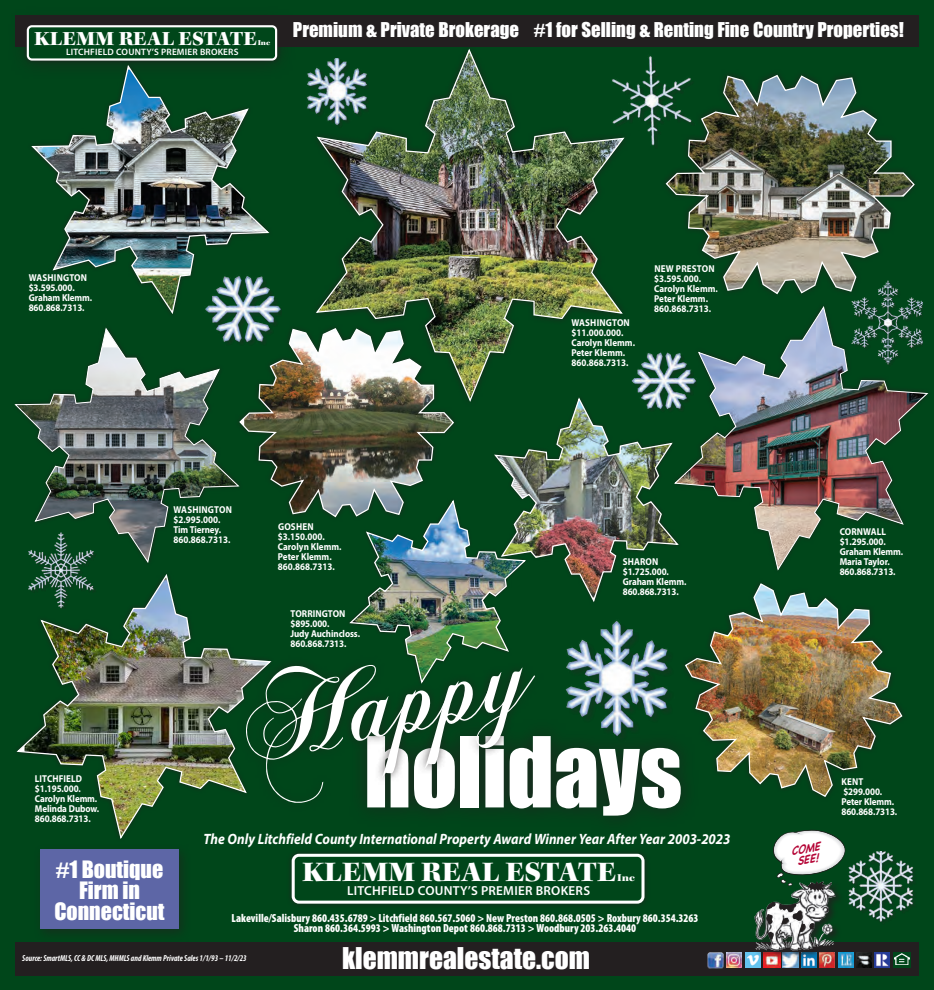
<style>
.page{position:relative;width:934px;height:990px;background:#00461a}
.page>*{position:absolute;margin:0;border:0;box-sizing:border-box;transform-origin:0 0}
.t1{font:117.38px "Chopin Script";color:#fff}
.t2{font:90.25px "Impact";color:#fff}
.t3{font:28px "Kepler Std Black Ext Subh";letter-spacing:-.005em;color:#fff;scale:.95 1}
.t4{font:27.5px "Impact";color:#fff}
.t5{font:22px/20.9px "Impact";color:#fff;text-align:center}
.t6{font:19.88px "Kepler Std Black Ext Subh";letter-spacing:-.005em;color:#fff;scale:.95 1}
.t7{font:18.75px "Impact";color:#fff}
.t8{font:italic 700 15px "Myriad Pro";color:#fff;scale:.9 1}
.t9{font:600 13.12px "Myriad Pro";letter-spacing:.02em;color:#fff}
.t10{font:900 condensed 11.75px/10.6px "Myriad Pro";color:#fff;text-align:center;scale:.96 1}
.t11{font:italic 700 11.75px "Chalkboard";color:#b50536;scale:.89 1}
.t12{font:10.5px "Kepler Std Black Ext Subh";color:#fff}
.t13{font:700 10px/10px "Myriad Pro";letter-spacing:-.01em;color:#fff;scale:.9 1}
.t14{font:700 10px "Myriad Pro";letter-spacing:.02em;color:#fff;scale:.9 1}
.t15{font:700 10px "Myriad Pro";letter-spacing:.01em;color:#fff;scale:.9 1}
.t16{font:600 9.25px "Myriad Pro";letter-spacing:.02em;color:#fff}
.t17{font:italic 700 condensed 8.75px "Myriad Pro";color:#fff;scale:.93 1}
.t18{font:7.38px "Kepler Std Black Ext Subh";color:#fff}
</style>
<div class="page">
<div style="left:15px;top:942px;width:904px;height:34px;background:#231f20"></div>
<img style="left:708px;top:952px;width:15px;height:16px">
<img style="left:726px;top:952px;width:15px;height:16px">
<img style="left:745px;top:952px;width:16px;height:16px">
<img style="left:838px;top:952px;width:15px;height:16px">
<img style="left:856px;top:952px;width:15px;height:16px">
<div style="left:893px;top:952px;width:17px;height:16px;background:#00461a"></div>
<img style="left:894px;top:954px;width:15px;height:11px">
<img style="left:874px;top:952px;width:15px;height:16px">
<img style="left:782px;top:960px;width:16px;height:8px">
<img style="left:801px;top:960px;width:15px;height:8px">
<img style="left:819px;top:960px;width:15px;height:8px">
<img style="left:763px;top:960px;width:17px;height:8px">
<div style="left:286px;top:848px;width:364px;height:62px;background:#231f20;opacity:.75"></div>
<div style="left:293px;top:855px;width:350px;height:47px;background:#00461a;border-radius:6px"></div>
<div style="left:292px;top:854px;width:352px;height:50px;border:3px solid #fff;border-radius:6px"></div>
<div style="left:34px;top:843px;width:157px;height:99px;background:#03421a"></div>
<div style="left:40px;top:850px;width:139px;height:79px;background:#5d66a6"></div>
<div style="left:752px;top:880px;width:92px;height:80px;background:#231f20;opacity:.75"></div>
<img style="left:754px;top:881px;width:80px;height:70px">
<svg style="left:766px;top:902px;width:48px;height:37px;background:#9c9e9d"></svg>
<svg style="left:772px;top:830px;width:74px;height:61px"></svg>
<div style="left:15px;top:15px;width:904px;height:31px;background:#231f20"></div>
<div style="left:8px;top:6px;width:288px;height:74px;background:#231f20;opacity:.75"></div>
<div style="left:23px;top:21px;width:258px;height:44px;background:#231f20;opacity:.75"></div>
<div style="left:28px;top:26px;width:248px;height:34px;background:#00461a;border-radius:4px"></div>
<div style="left:27px;top:25px;width:250px;height:36px;border:2px solid #fff;border-radius:4px"></div>
<div style="left:348px;top:717px;width:351px;height:117px;background:#231f20;opacity:.75"></div>
<div style="left:237px;top:656px;width:306px;height:156px;background:#093b1b"></div>
<img style="left:561px;top:685px;width:117px;height:52px">
<div style="left:310px;top:43px;width:320px;height:365px;background:#231f20;opacity:.75"></div>
<img style="left:314px;top:49px;width:312px;height:350px">
<img style="left:682px;top:306px;width:247px;height:265px">
<div style="left:27px;top:61px;width:246px;height:257px;background:#231f20;opacity:.75"></div>
<img style="left:30px;top:65px;width:241px;height:251px">
<div style="left:12px;top:570px;width:264px;height:273px;background:#00461a"></div>
<img style="left:16px;top:574px;width:256px;height:265px">
<svg style="left:493px;top:397px;width:187px;height:148px"></svg>
<img style="left:348px;top:399px;width:329px;height:286px">
<img style="left:14px;top:328px;width:220px;height:235px">
<div style="left:234px;top:323px;width:225px;height:199px;background:#231f20;opacity:.75"></div>
<img style="left:238px;top:327px;width:217px;height:191px">
<div style="left:680px;top:578px;width:227px;height:224px;background:#00461a"></div>
<img style="left:684px;top:583px;width:219px;height:214px">
<img style="left:665px;top:74px;width:250px;height:221px">
<img style="left:605px;top:53px;width:91px;height:96px">
<img style="left:202px;top:274px;width:80px;height:81px">
<img style="left:629px;top:350px;width:68px;height:69px">
<img style="left:832px;top:281px;width:91px;height:86px">
<img style="left:306px;top:58px;width:62px;height:76px">
<img style="left:29px;top:533px;width:68px;height:76px">
<img style="left:848px;top:851px;width:66px;height:71px">
<p class="t6" style="left:34px;top:27px;width:236px">KLEMM REAL ESTATE</p>
<p class="t7" style="left:293px;top:15px;width:612px">Premium &amp; Private Brokerage #1 for Selling &amp; Renting Fine Country Properties!</p>
<p class="t18" style="left:258px;top:38px;width:14px">Inc</p>
<p class="t16" style="left:66px;top:46px;width:174px">LITCHFIELD COUNTY’S PREMIER BROKERS</p>
<p class="t14" style="left:29px;top:271px;width:66px">WASHINGTON</p>
<p class="t13" style="left:29px;top:282px;width:53px">$3.595.000.</p>
<p class="t13" style="left:29px;top:292px;width:72px">Graham Klemm.<br>860.868.7313.</p>
<p class="t14" style="left:571px;top:316px;width:66px">WASHINGTON</p>
<p class="t13" style="left:571px;top:327px;width:59px">$11.000.000.</p>
<p class="t13" style="left:571px;top:337px;width:72px">Carolyn Klemm.</p>
<p class="t13" style="left:571px;top:347px;width:61px">Peter Klemm.</p>
<p class="t13" style="left:571px;top:357px;width:65px">860.868.7313.</p>
<p class="t14" style="left:654px;top:262px;width:68px">NEW PRESTON</p>
<p class="t13" style="left:654px;top:273px;width:54px">$3.595.000.</p>
<p class="t13" style="left:654px;top:283px;width:72px">Carolyn Klemm.</p>
<p class="t13" style="left:654px;top:293px;width:61px">Peter Klemm.</p>
<p class="t13" style="left:654px;top:303px;width:65px">860.868.7313.</p>
<p class="t15" style="left:35px;top:772px;width:54px">LITCHFIELD</p>
<p class="t13" style="left:35px;top:783px;width:53px">$1.195.000.</p>
<p class="t13" style="left:35px;top:793px;width:71px">Carolyn Klemm.</p>
<p class="t13" style="left:35px;top:803px;width:73px">Melinda Dubow.</p>
<p class="t13" style="left:35px;top:813px;width:64px">860.868.7313.</p>
<p class="t5" style="left:56px;top:859px;width:109px">#1 Boutique<br>Firm in</p>
<p class="t5" style="left:54px;top:900px;width:112px">Connecticut</p>
<p class="t14" style="left:174px;top:503px;width:66px">WASHINGTON</p>
<p class="t13" style="left:173px;top:515px;width:54px">$2.995.000.</p>
<p class="t13" style="left:173px;top:525px;width:54px">Tim Tierney.</p>
<p class="t13" style="left:173px;top:535px;width:65px">860.868.7313.</p>
<p class="t13" style="left:278px;top:521px;width:41px">GOSHEN</p>
<p class="t13" style="left:278px;top:531px;width:54px">$3.150.000.</p>
<p class="t13" style="left:278px;top:541px;width:72px">Carolyn Klemm.</p>
<p class="t13" style="left:278px;top:551px;width:61px">Peter Klemm.</p>
<p class="t13" style="left:278px;top:561px;width:65px">860.868.7313.</p>
<p class="t15" style="left:291px;top:607px;width:62px">TORRINGTON</p>
<p class="t13" style="left:290px;top:618px;width:45px">$895.000.</p>
<p class="t13" style="left:290px;top:628px;width:79px">Judy Auchincloss.</p>
<p class="t13" style="left:290px;top:638px;width:64px">860.868.7313.</p>
<p class="t13" style="left:623px;top:556px;width:41px">SHARON</p>
<p class="t13" style="left:623px;top:566px;width:53px">$1.725.000.</p>
<p class="t13" style="left:623px;top:576px;width:72px">Graham Klemm.</p>
<p class="t13" style="left:623px;top:586px;width:64px">860.868.7313.</p>
<p class="t1" style="left:229px;top:656px;width:294px;rotate:-12deg">Happy</p>
<p class="t2" style="left:364px;top:702px;width:320px">holidays</p>
<p class="t8" style="left:203px;top:829px;width:587px">The Only Litchfield County International Property Award Winner Year After Year 2003-2023</p>
<p class="t3" style="left:302px;top:855px;width:332px">KLEMM REAL ESTATE</p>
<p class="t12" style="left:617px;top:871px;width:19px">Inc</p>
<p class="t9" style="left:347px;top:882px;width:245px">LITCHFIELD COUNTY’S PREMIER BROKERS</p>
<p class="t10" style="left:232px;top:912px;width:488px">Lakeville/Salisbury 860.435.6789 &gt; Litchfield 860.567.5060 &gt; New Preston 860.868.0505 &gt; Roxbury 860.354.3263<br>Sharon 860.364.5993 &gt; Washington Depot 860.868.7313 &gt; Woodbury 203.263.4040</p>
<p class="t17" style="left:22px;top:953px;width:243px">Source: SmartMLS, CC &amp; DC MLS, MHMLS and Klemm Private Sales 1/1/93 – 11/2/23</p>
<p class="t4" style="left:342px;top:936px;width:250px">klemmrealestate.com</p>
<p class="t15" style="left:840px;top:525px;width:53px">CORNWALL</p>
<p class="t13" style="left:839px;top:536px;width:53px">$1.295.000.</p>
<p class="t13" style="left:839px;top:546px;width:72px">Graham Klemm.</p>
<p class="t13" style="left:839px;top:556px;width:57px">Maria Taylor.</p>
<p class="t13" style="left:839px;top:566px;width:64px">860.868.7313.</p>
<p class="t11" style="left:789px;top:845px;width:34px;rotate:-11deg">COME</p>
<p class="t11" style="left:795px;top:854px;width:26px;rotate:-11deg">SEE!</p>
<p class="t13" style="left:841px;top:776px;width:26px">KENT</p>
<p class="t13" style="left:843px;top:786px;width:45px">$299.000.</p>
<p class="t13" style="left:841px;top:796px;width:60px">Peter Klemm.</p>
<p class="t13" style="left:841px;top:806px;width:64px">860.868.7313.</p>
</div>
